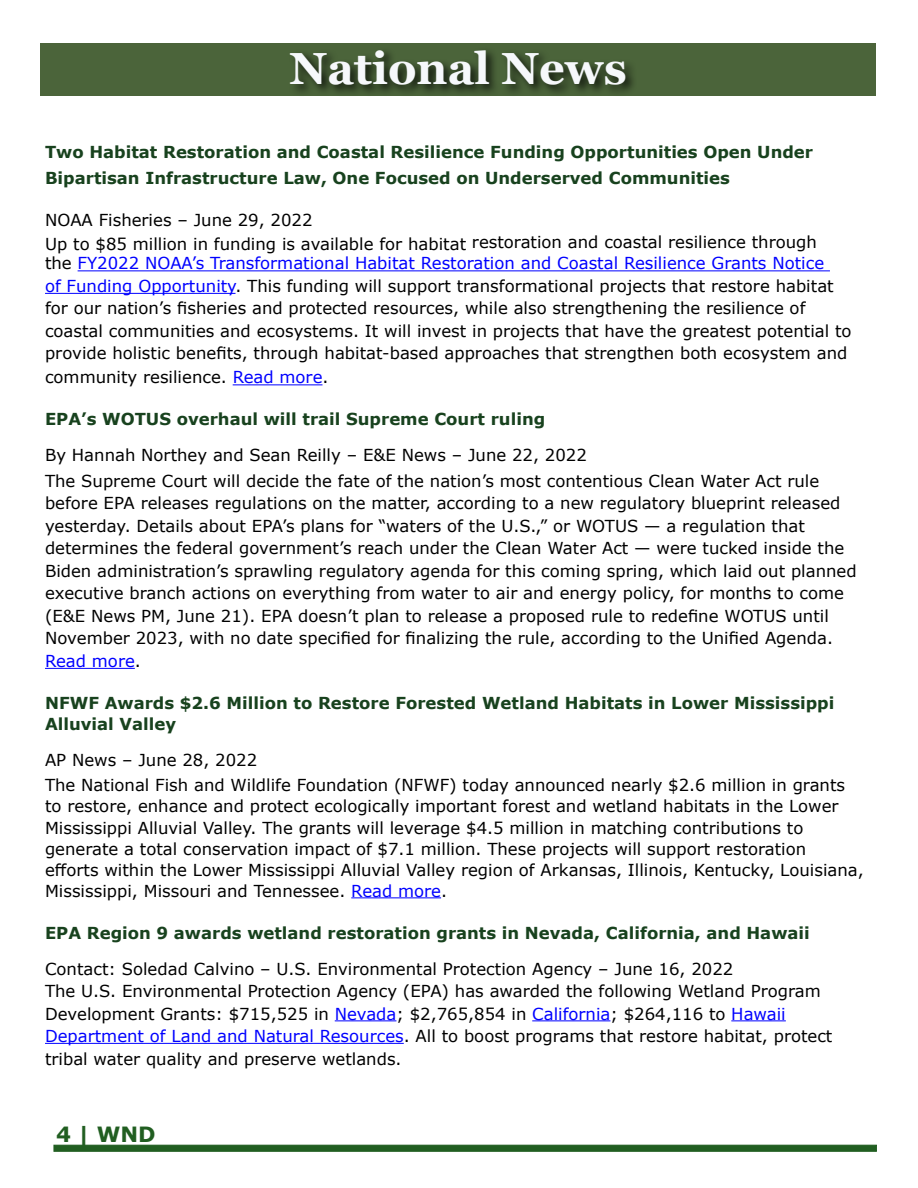
<style>
.page{position:relative;width:918px;height:1188px;background:#fff}
.page>*{position:absolute;margin:0;border:0;box-sizing:border-box;transform-origin:0 0}
.t1{font:700 45px "Georgia";color:#f6f8fb}
.t2{font:700 21px "Verdana";color:#215e21}
.t3{font:16.5px/22.5px "Verdana";color:#000}
.t4{font:700 16.5px/25.5px "Verdana";color:#18421e}
.s1{color:#00f}
</style>
<div class="page">
<div style="left:53px;top:1145px;width:824px;height:7px;background:#215e21;border:1px solid #215e21"></div>
<div style="left:40px;top:43px;width:836px;height:53px;background:#4b643a"></div>
<div style="left:287px;top:46px;width:351px;height:51px;background:#000;opacity:.75"></div>
<hr style="left:78px;top:270px;width:752px;height:1px;background:#00f">
<hr style="left:45px;top:293px;width:191px;height:1px;background:#00f">
<hr style="left:233px;top:384px;width:90px;height:1px;background:#00f">
<hr style="left:45px;top:668px;width:90px;height:1px;background:#00f">
<hr style="left:351px;top:897px;width:90px;height:1px;background:#00f">
<hr style="left:335px;top:1020px;width:61px;height:1px;background:#00f">
<hr style="left:532px;top:1020px;width:78px;height:1px;background:#00f">
<hr style="left:731px;top:1020px;width:55px;height:1px;background:#00f">
<hr style="left:45px;top:1043px;width:359px;height:1px;background:#00f">
<h1 class="t1" style="left:290px;top:39px;width:339px">National News</h1>
<p class="t4" style="left:45px;top:139px;width:770px">Two Habitat Restoration and Coastal Resilience Funding Opportunities Open Under<br>Bipartisan Infrastructure Law, One Focused on Underserved Communities</p>
<p class="t3" style="left:45px;top:208px;width:773px;line-height:24px">NOAA Fisheries – June 29, 2022<br>Up to $85 million in funding is available for habitat restoration and coastal resilience through</p>
<p class="t3" style="left:45px;top:252px;width:808px">the <span class="s1">FY2022 NOAA’s Transformational Habitat Restoration and Coastal Resilience Grants Notice<br>of Funding Opportunity</span>. This funding will support transformational projects that restore habitat for our nation’s fisheries and protected resources, while also strengthening the resilience of coastal communities and ecosystems. It will invest in projects that have the greatest potential to provide holistic benefits, through habitat-based approaches that strengthen both ecosystem and</p>
<p class="t3" style="left:45px;top:366px;width:285px">community resilience. <span class="s1">Read more</span>.</p>
<p class="t4" style="left:45px;top:406px;width:502px">EPA’s WOTUS overhaul will trail Supreme Court ruling</p>
<p class="t3" style="left:45px;top:443px;width:776px;line-height:25.5px">By Hannah Northey and Sean Reilly – E&amp;E News – June 22, 2022<br>The Supreme Court will decide the fate of the nation’s most contentious Clean Water Act rule</p>
<p class="t3" style="left:45px;top:492px;width:813px">before EPA releases regulations on the matter, according to a new regulatory blueprint released yesterday. Details about EPA’s plans for “waters of the U.S.,” or WOTUS — a regulation that determines the federal government’s reach under the Clean Water Act — were tucked inside the Biden administration’s sprawling regulatory agenda for this coming spring, which laid out planned executive branch actions on everything from water to air and energy policy, for months to come (E&amp;E News PM, June 21). EPA doesn’t plan to release a proposed rule to redefine WOTUS until November 2023, with no date specified for finalizing the rule, according to the Unified Agenda.<br><span class="s1">Read more</span>.</p>
<p class="t4" style="left:45px;top:692px;width:791px;line-height:21px">NFWF Awards $2.6 Million to Restore Forested Wetland Habitats in Lower Mississippi<br>Alluvial Valley</p>
<p class="t3" style="left:45px;top:747px;width:802px;line-height:25.5px">AP News – June 28, 2022<br>The National Fish and Wildlife Foundation (NFWF) today announced nearly $2.6 million in grants</p>
<p class="t3" style="left:45px;top:796px;width:820px;line-height:21px">to restore, enhance and protect ecologically important forest and wetland habitats in the Lower Mississippi Alluvial Valley. The grants will leverage $4.5 million in matching contributions to generate a total conservation impact of $7.1 million. These projects will support restoration efforts within the Lower Mississippi Alluvial Valley region of Arkansas, Illinois, Kentucky, Louisiana, Mississippi, Missouri and Tennessee. <span class="s1">Read more</span>.</p>
<p class="t4" style="left:45px;top:919px;width:766px">EPA Region 9 awards wetland restoration grants in Nevada, California, and Hawaii</p>
<p class="t3" style="left:45px;top:957px;width:789px">Contact: Soledad Calvino – U.S. Environmental Protection Agency – June 16, 2022<br>The U.S. Environmental Protection Agency (EPA) has awarded the following Wetland Program Development Grants: $715,525 in <span class="s1">Nevada</span>; $2,765,854 in <span class="s1">California</span>; $264,116 to <span class="s1">Hawaii Department of Land and Natural Resources</span>. All to boost programs that restore habitat, protect tribal water quality and preserve wetlands.</p>
<p class="t2" style="left:56px;top:1120px;width:101px">4 | WND</p>
</div>
